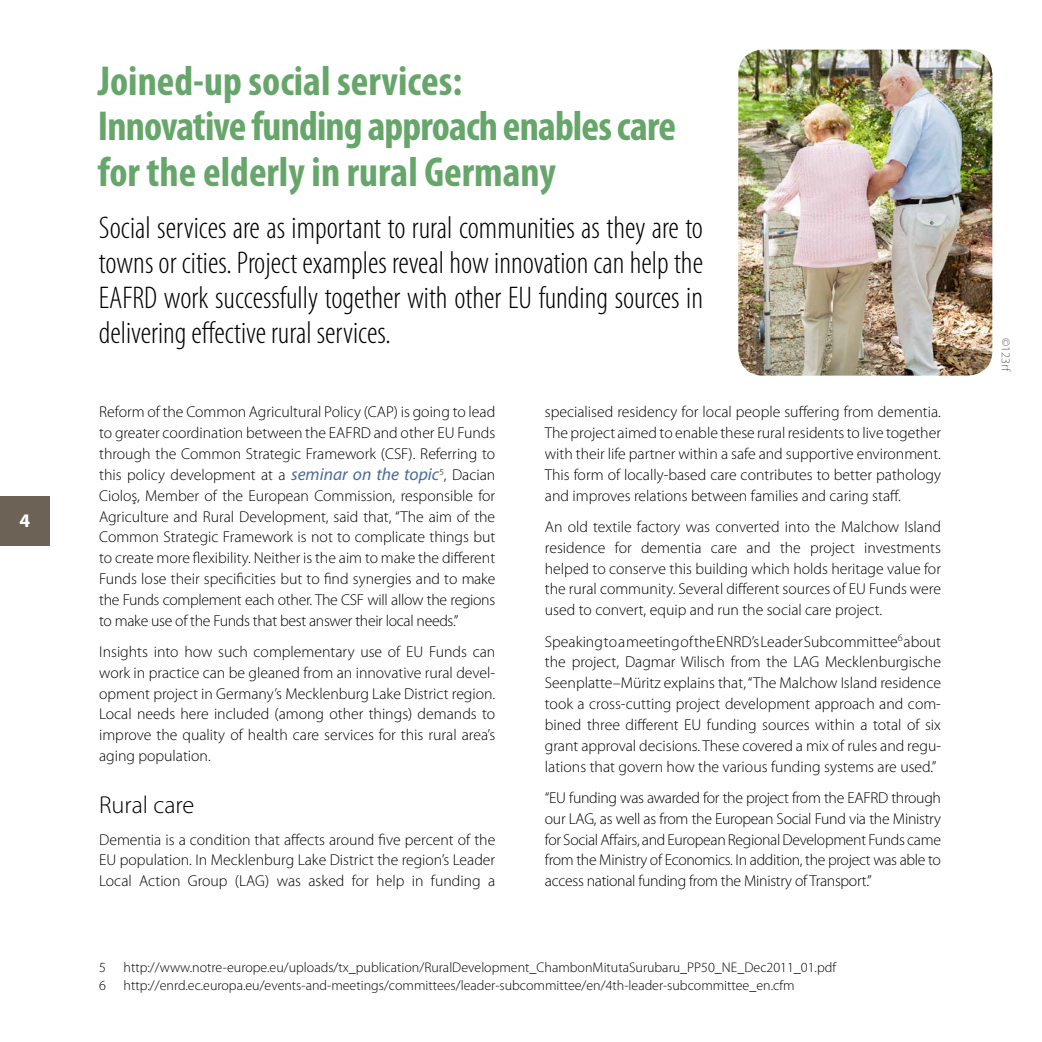
<style>
.page{position:relative;width:1042px;height:1042px;background:#fff}
.page>*{position:absolute;margin:0;border:0;box-sizing:border-box;transform-origin:0 0}
.t1{font:700 condensed 42px/45.5px "Myriad Pro";color:#66a66a}
.t2{font:300 condensed 31.5px/35px "Myriad Pro";color:#000;text-align:justify}
.t3{font:300 24.5px "Myriad Pro";color:#000}
.t4{font:700 19.25px "Myriad Pro";color:#fff}
.t5{font:300 15.75px/20.8px "Myriad Pro";color:#000;text-align:justify}
.t6{font:300 14px "Myriad Pro";color:#000}
.t7{font:300 12.25px "Myriad Pro";color:#58595b}
.s1{font-weight:400;font-style:italic;font-size:17.5px;color:#496c99}
</style>
<div class="page">
<img style="left:738px;top:50px;width:254px;height:326px">
<div style="left:0;top:496px;width:50px;height:50px;background:#6c6356"></div>
<p class="t4" style="left:19px;top:508px;width:12px">4</p>
<h1 class="t1" style="left:98px;top:57px;width:580px">Joined-up social services:<br>Innovative funding approach enables care for the elderly in rural Germany</h1>
<p class="t2" style="left:99px;top:211px;width:606px">Social services are as important to rural communities as they are to towns or cities. Project examples reveal how innovation can help the EAFRD work successfully together with other EU funding sources in delivering effective rural services.</p>
<p class="t5" style="left:99px;top:402px;width:398px">Reform of the Common Agricultural Policy (CAP) is going to lead to greater coordination between the EAFRD and other EU Funds through the Common Strategic Framework (CSF). Referring to this policy development at a <span class="s1">seminar on the topic</span><sup>5</sup>, Dacian Cioloş, Member of the European Commission, responsible for Agriculture and Rural Development, said that, “The aim of the Common Strategic Framework is not to complicate things but to create more flexibility. Neither is the aim to make the different Funds lose their specificities but to find synergies and to make the Funds complement each other. The CSF will allow the regions to make use of the Funds that best answer their local needs.”</p>
<p class="t5" style="left:99px;top:641px;width:398px">Insights into how such complementary use of EU Funds can work in practice can be gleaned from an innovative rural devel&shy;opment project in Germany’s Mecklenburg Lake District region.<br>Local needs here included (among other things) demands to improve the quality of health care services for this rural area’s aging population.</p>
<h3 class="t3" style="left:99px;top:791px;width:97px">Rural care</h3>
<p class="t5" style="left:99px;top:829px;width:398px">Dementia is a condition that affects around five percent of the EU population. In Mecklenburg Lake District the region’s Leader Local Action Group (LAG) was asked for help in funding a</p>
<p class="t5" style="left:545px;top:402px;width:398px">specialised residency for local people suffering from dementia.<br>The project aimed to enable these rural residents to live together with their life partner within a safe and supportive environment.<br>This form of locally-based care contributes to better pathology and improves relations between families and caring staff.</p>
<p class="t5" style="left:545px;top:516px;width:398px">An old textile factory was converted into the Malchow Island residence for dementia care and the project investments helped to conserve this building which holds heritage value for the rural community. Several different sources of EU Funds were used to convert, equip and run the social care project.</p>
<p class="t5" style="left:545px;top:631px;width:398px">Speaking to a meeting of the ENRD’s Leader Subcommittee<sup>6</sup>about the project, Dagmar Wilisch from the LAG Mecklenburgische Seenplatte–Müritz explains that, “The Malchow Island residence took a cross-cutting project development approach and com&shy;bined three different EU funding sources within a total of six grant approval decisions. These covered a mix of rules and regu&shy;lations that govern how the various funding systems are used.”</p>
<p class="t5" style="left:545px;top:787px;width:398px">“EU funding was awarded for the project from the EAFRD through our LAG, as well as from the European Social Fund via the Ministry for Social Affairs, and European Regional Development Funds came from the Ministry of Economics. In addition, the project was able to access national funding from the Ministry of Transport.”</p>
<p class="t6" style="left:99px;top:959px;width:8px">5</p>
<p class="t6" style="left:124px;top:959px;width:714px">http://www.notre-europe.eu/uploads/tx_publication/RuralDevelopment_ChambonMitutaSurubaru_PP50_NE_Dec2011_01.pdf</p>
<p class="t6" style="left:99px;top:978px;width:8px">6</p>
<p class="t6" style="left:124px;top:978px;width:672px">http://enrd.ec.europa.eu/events-and-meetings/committees/leader-subcommittee/en/4th-leader-subcommittee_en.cfm</p>
<p class="t7" style="left:1012px;top:338px;width:36px;rotate:90deg">©123rf</p>
</div>
